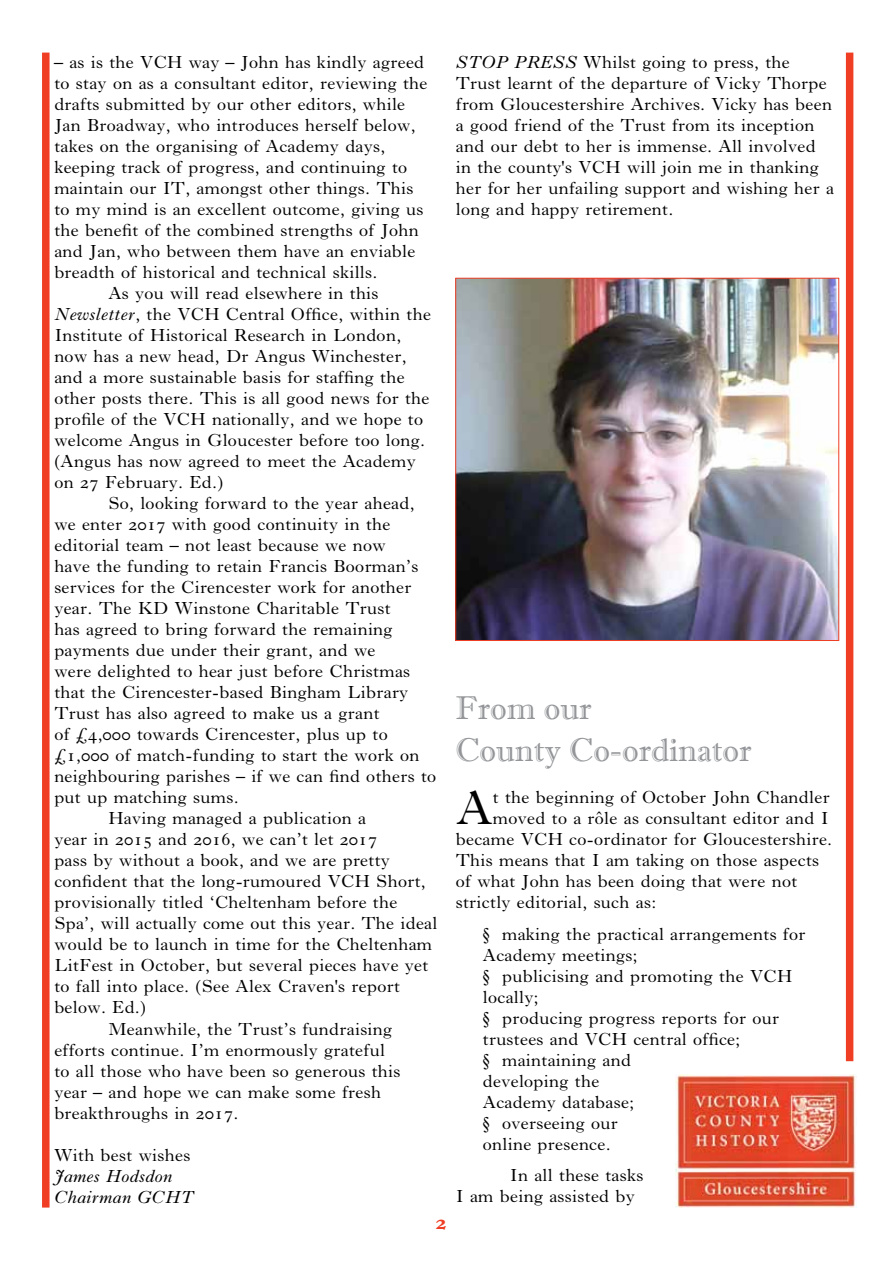
<style>
.page{position:relative;width:893px;height:1263px;background:#fff}
.page>*{position:absolute;margin:0;border:0;box-sizing:border-box;transform-origin:0 0}
.t1{font:49.5px "Imprint";color:#000}
.t2{font:33px/42px "Imprint MT Shadow";color:#939598}
.t3{font:700 21px "Imprint";color:#ef3e23}
.t4{font:18px/21px "Imprint";color:#000}
.t5{font:italic 18px/21px "Imprint";color:#000}
.s1{font-style:italic}
</style>
<div class="page">
<img style="left:675px;top:1075px;width:181px;height:132px">
<div style="left:846px;top:53px;width:7px;height:1008px;background:#ef3e23"></div>
<div style="left:42px;top:53px;width:8px;height:1154px;background:#ef3e23"></div>
<img style="left:457px;top:280px;width:380px;height:359px">
<div style="left:455px;top:278px;width:384px;height:363px;border:1px solid #ef3e23"></div>
<p class="t4" style="left:54px;top:51px;width:372px">– as is the VCH way – John has kindly agreed</p>
<p class="t4" style="left:54px;top:72px;width:375px">to stay on as a consultant editor, reviewing the</p>
<p class="t4" style="left:54px;top:93px;width:353px">drafts submitted by our other editors, while</p>
<p class="t4" style="left:54px;top:114px;width:363px">Jan Broadway, who introduces herself below,</p>
<p class="t4" style="left:54px;top:135px;width:333px">takes on the organising of Academy days,</p>
<p class="t4" style="left:54px;top:156px;width:355px">keeping track of progress, and continuing to</p>
<p class="t4" style="left:54px;top:177px;width:361px">maintain our IT, amongst other things. This</p>
<p class="t4" style="left:54px;top:198px;width:371px">to my mind is an excellent outcome, giving us</p>
<p class="t4" style="left:54px;top:219px;width:366px">the benefit of the combined strengths of John</p>
<p class="t4" style="left:54px;top:240px;width:363px">and Jan, who between them have an enviable</p>
<p class="t4" style="left:54px;top:261px;width:325px">breadth of historical and technical skills.</p>
<p class="t4" style="left:108px;top:282px;width:272px">As you will read elsewhere in this</p>
<p class="t4" style="left:54px;top:303px;width:378px"><span class="s1">Newsletter</span>, the VCH Central Office, within the</p>
<p class="t4" style="left:54px;top:324px;width:349px">Institute of Historical Research in London,</p>
<p class="t4" style="left:54px;top:345px;width:354px">now has a new head, Dr Angus Winchester,</p>
<p class="t4" style="left:54px;top:366px;width:352px">and a more sustainable basis for staffing the</p>
<p class="t4" style="left:54px;top:387px;width:377px">other posts there. This is all good news for the</p>
<p class="t4" style="left:54px;top:408px;width:371px">profile of the VCH nationally, and we hope to</p>
<p class="t4" style="left:54px;top:429px;width:373px">welcome Angus in Gloucester before too long.</p>
<p class="t4" style="left:54px;top:450px;width:363px">(Angus has now agreed to meet the Academy</p>
<p class="t4" style="left:54px;top:471px;width:171px">on 27 February. Ed.)</p>
<p class="t4" style="left:108px;top:492px;width:308px">So, looking forward to the year ahead,</p>
<p class="t4" style="left:54px;top:513px;width:338px">we enter 2017 with good continuity in the</p>
<p class="t4" style="left:54px;top:534px;width:333px">editorial team – not least because we now</p>
<p class="t4" style="left:54px;top:555px;width:366px">have the funding to retain Francis Boorman’s</p>
<p class="t4" style="left:54px;top:576px;width:359px">services for the Cirencester work for another</p>
<p class="t4" style="left:54px;top:597px;width:338px">year. The KD Winstone Charitable Trust</p>
<p class="t4" style="left:54px;top:618px;width:340px">has agreed to bring forward the remaining</p>
<p class="t4" style="left:54px;top:639px;width:323px">payments due under their grant, and we</p>
<p class="t4" style="left:54px;top:660px;width:358px">were delighted to hear just before Christmas</p>
<p class="t4" style="left:54px;top:681px;width:356px">that the Cirencester-based Bingham Library</p>
<p class="t4" style="left:54px;top:702px;width:327px">Trust has also agreed to make us a grant</p>
<p class="t4" style="left:54px;top:723px;width:335px">of £4,000 towards Cirencester, plus up to</p>
<p class="t4" style="left:54px;top:744px;width:367px">£1,000 of match-funding to start the work on</p>
<p class="t4" style="left:54px;top:765px;width:384px">neighbouring parishes – if we can find others to</p>
<p class="t4" style="left:54px;top:786px;width:186px">put up matching sums.</p>
<p class="t4" style="left:108px;top:807px;width:259px">Having managed a publication a</p>
<p class="t4" style="left:54px;top:828px;width:325px">year in 2015 and 2016, we can’t let 2017</p>
<p class="t4" style="left:54px;top:849px;width:337px">pass by without a book, and we are pretty</p>
<p class="t4" style="left:54px;top:870px;width:373px">confident that the long-rumoured VCH Short,</p>
<p class="t4" style="left:54px;top:891px;width:345px">provisionally titled ‘Cheltenham before the</p>
<p class="t4" style="left:54px;top:912px;width:385px">Spa’, will actually come out this year. The ideal</p>
<p class="t4" style="left:54px;top:933px;width:380px">would be to launch in time for the Cheltenham</p>
<p class="t4" style="left:54px;top:954px;width:376px">LitFest in October, but several pieces have yet</p>
<p class="t4" style="left:54px;top:975px;width:347px">to fall into place. (See Alex Craven's report</p>
<p class="t4" style="left:54px;top:996px;width:94px">below. Ed.)</p>
<p class="t4" style="left:108px;top:1017px;width:286px">Meanwhile, the Trust’s fundraising</p>
<p class="t4" style="left:54px;top:1038px;width:332px">efforts continue. I’m enormously grateful</p>
<p class="t4" style="left:54px;top:1059px;width:348px">to all those who have been so generous this</p>
<p class="t4" style="left:54px;top:1080px;width:329px">year – and hope we can make some fresh</p>
<p class="t4" style="left:54px;top:1101px;width:186px">breakthroughs in 2017.</p>
<p class="t4" style="left:54px;top:1143px;width:138px">With best wishes</p>
<p class="t5" style="left:54px;top:1165px;width:142px">James Hodsdon<br>Chairman GCHT</p>
<p class="t3" style="left:436px;top:1209px;width:12px">2</p>
<p class="t4" style="left:455px;top:51px;width:380px"><span class="s1">STOP PRESS</span> Whilst going to press, the Trust learnt of the departure of Vicky Thorpe from Gloucestershire Archives. Vicky has been a good friend of the Trust from its inception and our debt to her is immense. All involved in the county's VCH will join me in thanking her for her unfailing support and wishing her a long and happy retirement.</p>
<h2 class="t2" style="left:455px;top:687px;width:297px">From our<br>County Co-ordinator</h2>
<h1 class="t1" style="left:455px;top:778px;width:39px">A</h1>
<p class="t4" style="left:493px;top:786px;width:339px">t the beginning of October John Chandler</p>
<p class="t4" style="left:493px;top:807px;width:337px">moved to a rôle as consultant editor and I</p>
<p class="t4" style="left:455px;top:828px;width:378px">became VCH co-ordinator for Gloucestershire.</p>
<p class="t4" style="left:455px;top:849px;width:365px">This means that I am taking on those aspects</p>
<p class="t4" style="left:455px;top:870px;width:343px">of what John has been doing that were not</p>
<p class="t4" style="left:455px;top:891px;width:202px">strictly editorial, such as:</p>
<p class="t4" style="left:482px;top:923px;width:325px">§ making the practical arrangements for<br>Academy meetings;<br>§ publicising and promoting the VCH locally;<br>§ producing progress reports for our trustees and VCH central office;<br>§ maintaining and<br>developing the<br>Academy database;<br>§ overseeing our<br>online presence.</p>
<p class="t4" style="left:455px;top:1164px;width:190px;text-indent:54px">In all these tasks<br>I am being assisted by</p>
</div>
